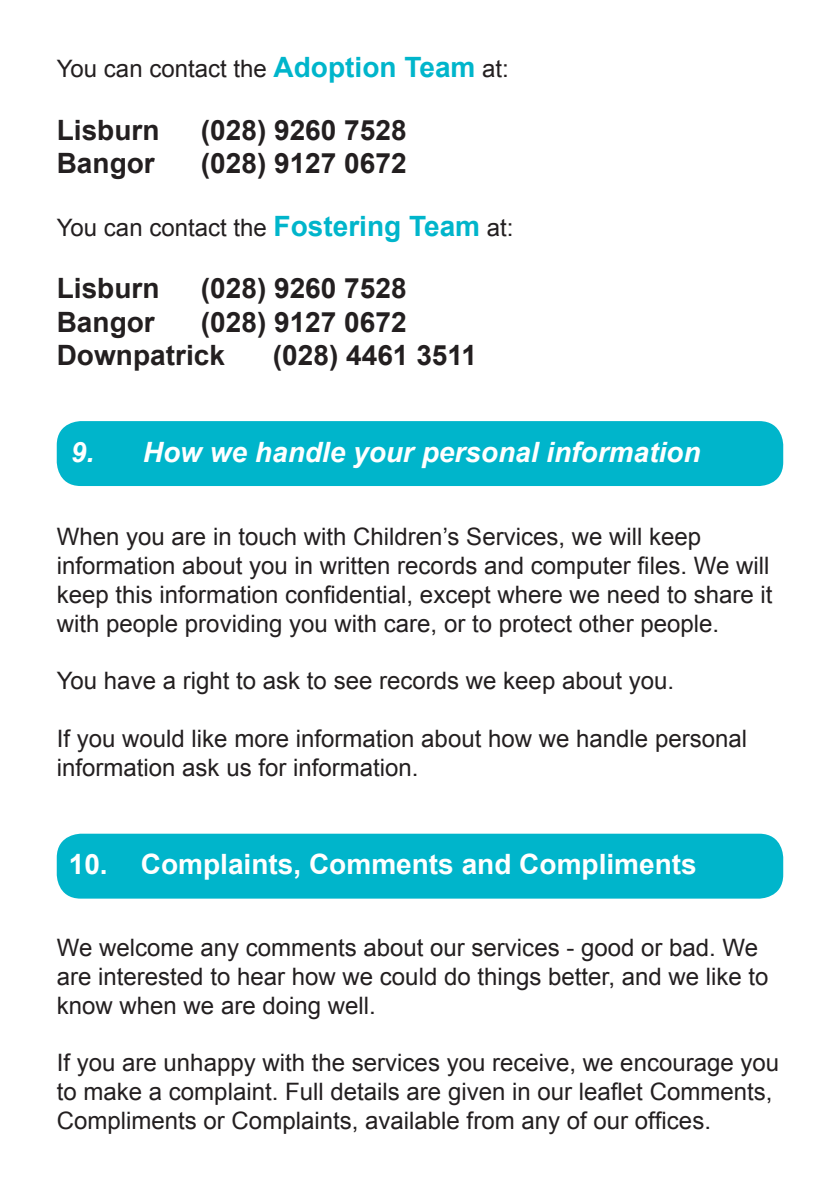
<style>
.page{position:relative;width:840px;height:1191px;background:#fff}
.page>*{position:absolute;margin:0;border:0;box-sizing:border-box;transform-origin:0 0}
.t1{font:700 28px "Arial";color:#231f20}
.t2{font:italic 700 28px "Arial";color:#fff}
.t3{font:700 28px "Arial";color:#fff}
.t4{font:24px/28.8px "Arial";color:#231f20}
.s1{font-weight:700;font-size:28px;color:#00b5cb}
</style>
<div class="page">
<div style="left:57px;top:421px;width:725px;height:65px;background:#00b5cb;border-radius:24px"></div>
<div style="left:57px;top:833px;width:725px;height:65px;background:#00b5cb;border-radius:24px"></div>
<p class="t4" style="left:57px;top:55px;width:453px">You can contact the <span class="s1">Adoption Team</span> at:</p>
<p class="t1" style="left:57px;top:111px;width:104px">Lisburn</p>
<p class="t1" style="left:201px;top:111px;width:207px">(028) 9260 7528</p>
<p class="t1" style="left:57px;top:145px;width:99px">Bangor</p>
<p class="t1" style="left:201px;top:145px;width:207px">(028) 9127 0672</p>
<p class="t4" style="left:57px;top:213px;width:458px">You can contact the <span class="s1">Fostering Team</span> at:</p>
<p class="t1" style="left:57px;top:270px;width:104px">Lisburn</p>
<p class="t1" style="left:201px;top:270px;width:207px">(028) 9260 7528</p>
<p class="t1" style="left:57px;top:303px;width:99px">Bangor</p>
<p class="t1" style="left:201px;top:303px;width:207px">(028) 9127 0672</p>
<p class="t1" style="left:57px;top:337px;width:170px">Downpatrick</p>
<p class="t1" style="left:273px;top:337px;width:205px">(028) 4461 3511</p>
<p class="t2" style="left:71px;top:434px;width:630px">9. How we handle your personal information</p>
<p class="t4" style="left:57px;top:522px;width:717px">When you are in touch with Children’s Services, we will keep information about you in written records and computer files. We will keep this information confidential, except where we need to share it with people providing you with care, or to protect other people.</p>
<p class="t4" style="left:57px;top:666px;width:618px">You have a right to ask to see records we keep about you.</p>
<p class="t4" style="left:57px;top:724px;width:691px">If you would like more information about how we handle personal information ask us for information.</p>
<p class="t3" style="left:69px;top:846px;width:629px">10. Complaints, Comments and Compliments</p>
<p class="t4" style="left:57px;top:933px;width:713px">We welcome any comments about our services - good or bad. We are interested to hear how we could do things better, and we like to know when we are doing well.</p>
<p class="t4" style="left:57px;top:1048px;width:723px">If you are unhappy with the services you receive, we encourage you to make a complaint. Full details are given in our leaflet Comments,<br>Compliments or Complaints, available from any of our offices.</p>
</div>
